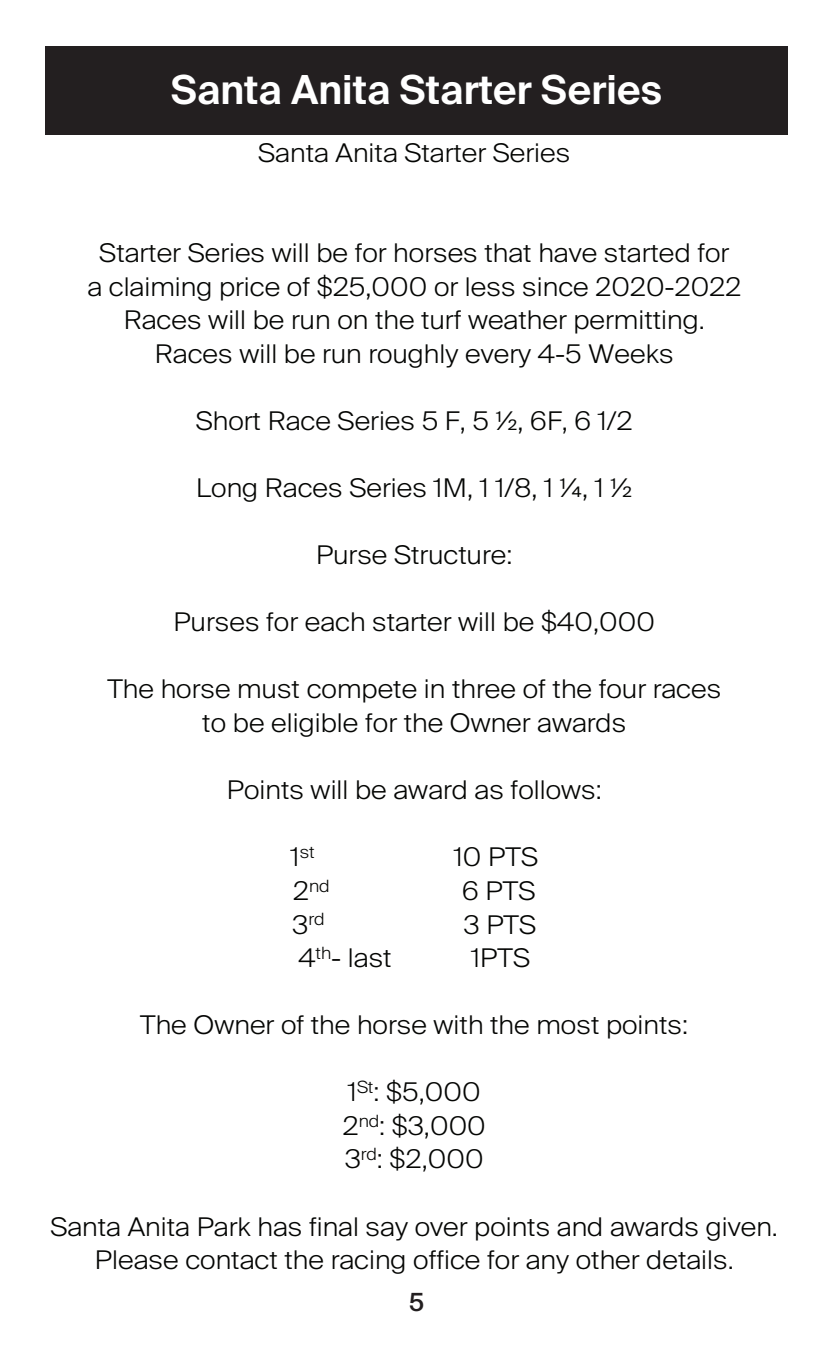
<style>
.page{position:relative;width:833px;height:1350px;background:#fff}
.page>*{position:absolute;margin:0;border:0;box-sizing:border-box;transform-origin:0 0}
.t1{font:600 40px "Suisse Intl";color:#fff}
.t2{font:300 25.75px/33.5px "Suisse Intl";letter-spacing:.005em;color:#040503;text-align:center;scale:1.08 1}
.t3{font:500 25px "Suisse Intl";color:#231f20}
.t4{font:300 16.75px "Suisse Intl";color:#040503;scale:1.08 1}
.s1{font-size:25.75px}
</style>
<div class="page">
<div style="left:45px;top:47px;width:743px;height:88px;background:#231f20"></div>
<h1 class="t1" style="left:171px;top:67px;width:492px">Santa Anita Starter Series</h1>
<p class="t2" style="left:258px;top:136px;width:290px">Santa Anita Starter Series</p>
<p class="t2" style="left:87px;top:236px;width:607px">Starter Series will be for horses that have started for<br>a claiming price of $25,000 or less since 2020-2022<br>Races will be run on the turf weather permitting.<br>Races will be run roughly every 4-5 Weeks</p>
<p class="t2" style="left:196px;top:404px;width:406px">Short Race Series 5 F, 5 ½, 6F, 6 1/2</p>
<p class="t2" style="left:196px;top:471px;width:405px">Long Races Series 1M, 1 1/8, 1 ¼, 1 ½</p>
<p class="t2" style="left:316px;top:539px;width:183px">Purse Structure:</p>
<p class="t2" style="left:173px;top:606px;width:447px">Purses for each starter will be $40,000</p>
<p class="t2" style="left:107px;top:672px;width:570px">The horse must compete in three of the four races to be eligible for the Owner awards</p>
<p class="t2" style="left:227px;top:773px;width:349px">Points will be award as follows:</p>
<p class="t4" style="left:290px;top:842px;width:24px"><span class="s1">1</span>st</p>
<p class="t2" style="left:454px;top:840px;width:79px">10 PTS</p>
<p class="t4" style="left:293px;top:876px;width:35px"><span class="s1">2</span>nd</p>
<p class="t2" style="left:462px;top:874px;width:69px">6 PTS</p>
<p class="t4" style="left:292px;top:910px;width:31px"><span class="s1">3</span>rd</p>
<p class="t2" style="left:463px;top:908px;width:68px">3 PTS</p>
<p class="t2" style="left:298px;top:941px;width:88px">4<sup>th</sup>- last</p>
<p class="t2" style="left:471px;top:941px;width:56px">1PTS</p>
<p class="t2" style="left:140px;top:1009px;width:509px">The Owner of the horse with the most points:</p>
<p class="t2" style="left:343px;top:1076px;width:134px;text-align:left">1<sup>St</sup>: $5,000<br>2<sup>nd</sup>: $3,000<br>3<sup>rd</sup>: $2,000</p>
<p class="t2" style="left:50px;top:1210px;width:675px">Santa Anita Park has final say over points and awards given.<br>Please contact the racing office for any other details.</p>
<p class="t3" style="left:408px;top:1288px;width:18px">5</p>
</div>
